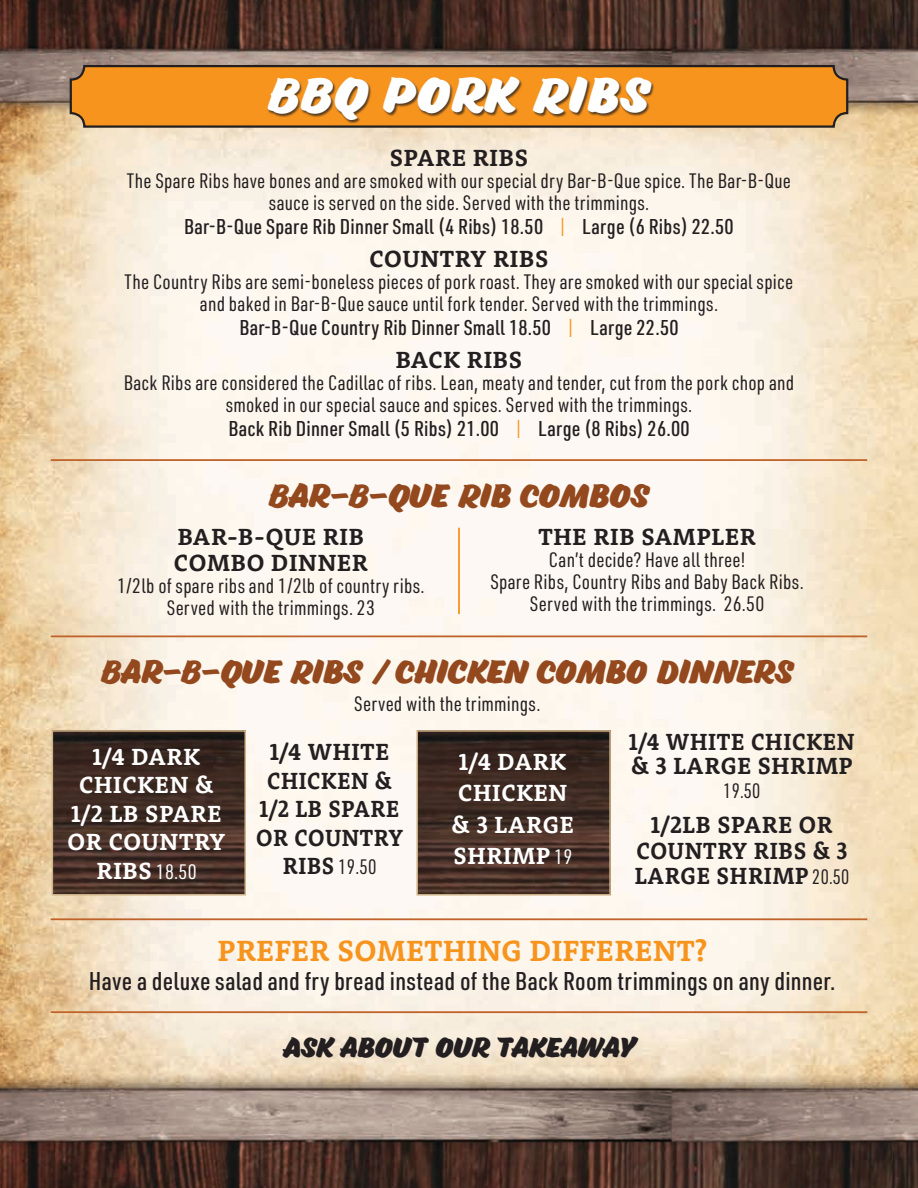
<style>
.page{position:relative;width:918px;height:1188px;background:#fff}
.page>*{position:absolute;margin:0;border:0;box-sizing:border-box;transform-origin:0 0}
.t1{font:45px "Eds Market Bold Slant";letter-spacing:.05em;color:#fff;scale:1.1 1}
.t2{font:30px "Eds Market Bold Slant";letter-spacing:.025em;color:#93481d;scale:1.05 1}
.t3{font:700 30px "Rooney";letter-spacing:.02em;color:#f7941d}
.t4{font:25.5px "Eds Market Bold Slant";letter-spacing:.03em;color:#231f20;scale:1.05 1}
.t5{font:500 25.2px "URWDIN Cond";letter-spacing:.01em;color:#231f20;scale:1.04 1}
.t6{font:700 24px/28.5px "Rooney";letter-spacing:.03em;color:#231f20;text-align:center}
.t7{font:700 24px/28.5px "Rooney";letter-spacing:.03em;color:#fff;text-align:center}
.t8{font:700 24px/23.7px "Rooney";letter-spacing:.03em;color:#231f20;scale:.95 1}
.t9{font:500 21px "URWDIN Cond";letter-spacing:.01em;color:#231f20;scale:1.04 1}
.t10{font:20.4px/22px "URWDIN Cond";letter-spacing:.01em;color:#231f20;text-align:center;scale:1.04 1}
.t11{font:20.4px "URWDIN Cond";color:#fff;scale:1.04 1}
.t12{font:20.4px "URWDIN Cond";letter-spacing:.01em;color:#231f20}
.t13{font:20.4px "URWDIN Cond";letter-spacing:.01em;color:#231f20;scale:.95 1}
.s1{font-weight:400;font-size:20.4px;color:#f7941d}
.s2{font-family:"Rooney";font-weight:700;font-size:24px}
.s3{font-family:"URWDIN Cond";font-weight:400;font-size:20.4px}
</style>
<div class="page">
<img style="left:0;top:0;width:918px;height:1188px">
<div style="left:71px;top:66px;width:776px;height:61px;background:#f7941d;border-radius:14px"></div>
<div style="left:70px;top:65px;width:778px;height:63px;border:2px solid #231f20;border-radius:14px"></div>
<div style="left:267px;top:77px;width:387px;height:47px;background:#231f20;opacity:.75"></div>
<hr style="left:51px;top:918px;width:816px;height:2px;background:#c0632a">
<hr style="left:51px;top:1011px;width:816px;height:2px;background:#c0632a">
<img style="left:55px;top:733px;width:188px;height:160px">
<div style="left:52px;top:730px;width:194px;height:166px;border:2px solid #d1b58a"></div>
<img style="left:419px;top:733px;width:189px;height:160px">
<div style="left:416px;top:730px;width:195px;height:166px;border:2px solid #d1b58a"></div>
<hr style="left:51px;top:459px;width:816px;height:2px;background:#c0632a">
<hr style="left:51px;top:635px;width:816px;height:2px;background:#c0632a">
<hr style="left:458px;top:528px;width:2px;height:86px;background:#f7941d">
<h1 class="t1" style="left:269px;top:70px;width:347px">BBQ PORK RIBS</h1>
<p class="t6" style="left:390px;top:142px;width:140px">SPARE RIBS</p>
<p class="t10" style="left:127px;top:169px;width:640px">The Spare Ribs have bones and are smoked with our special dry Bar-B-Que spice. The Bar-B-Que sauce is served on the side. Served with the trimmings.</p>
<p class="t9" style="left:184px;top:212px;width:530px">Bar-B-Que Spare Rib Dinner Small (4 Ribs) 18.50 <span class="s1">|</span> Large (6 Ribs) 22.50</p>
<p class="t6" style="left:370px;top:244px;width:180px">COUNTRY RIBS</p>
<p class="t10" style="left:125px;top:270px;width:644px">The Country Ribs are semi-boneless pieces of pork roast. They are smoked with our special spice and baked in Bar-B-Que sauce until fork tender. Served with the trimmings.</p>
<p class="t9" style="left:239px;top:313px;width:424px">Bar-B-Que Country Rib Dinner Small 18.50 <span class="s1">|</span> Large 22.50</p>
<p class="t6" style="left:396px;top:345px;width:128px">BACK RIBS</p>
<p class="t10" style="left:124px;top:371px;width:646px">Back Ribs are considered the Cadillac of ribs. Lean, meaty and tender, cut from the pork chop and smoked in our special sauce and spices. Served with the trimmings.</p>
<p class="t9" style="left:228px;top:415px;width:445px">Back Rib Dinner Small (5 Ribs) 21.00 <span class="s1">|</span> Large (8 Ribs) 26.00</p>
<h2 class="t2" style="left:269px;top:479px;width:363px">BAR-B-QUE RIB COMBOS</h2>
<p class="t6" style="left:174px;top:524px;width:195px;line-height:25.5px;text-align:left">BAR-B-QUE RIB<br>COMBO DINNER</p>
<p class="t10" style="left:117px;top:574px;width:297px">1/2lb of spare ribs and 1/2lb of country ribs.<br>Served with the trimmings. 23</p>
<p class="t6" style="left:538px;top:522px;width:219px">THE RIB SAMPLER</p>
<p class="t10" style="left:490px;top:549px;width:303px">Can’t decide? Have all three!<br>Spare Ribs, Country Ribs and Baby Back Ribs.<br>Served with the trimmings. 26.50</p>
<h2 class="t2" style="left:102px;top:655px;width:660px">BAR-B-QUE RIBS / CHICKEN COMBO DINNERS</h2>
<p class="t10" style="left:354px;top:692px;width:181px">Served with the trimmings.</p>
<p class="t7" style="left:67px;top:741px;width:160px">1/4 DARK<br>CHICKEN &amp;<br>1/2 LB SPARE<br>OR COUNTRY</p>
<p class="t11" style="left:97px;top:858px;width:98px"><span class="s2">RIBS</span> 18.50</p>
<p class="t8" style="left:629px;top:729px;width:239px">1/4 WHITE CHICKEN &amp; 3 LARGE SHRIMP</p>
<p class="t13" style="left:723px;top:777px;width:41px">19.50</p>
<p class="t6" style="left:635px;top:811px;width:216px;line-height:25.5px">1/2LB SPARE OR<br>COUNTRY RIBS &amp; 3<br>LARGE SHRIMP <span class="s3">20.50</span></p>
<p class="t6" style="left:256px;top:737px;width:148px">1/4 WHITE<br>CHICKEN &amp;<br>1/2 LB SPARE<br>OR COUNTRY</p>
<p class="t12" style="left:283px;top:854px;width:95px"><span class="s2">RIBS</span> 19.50</p>
<p class="t7" style="left:451px;top:745px;width:124px;line-height:31.5px">1/4 DARK<br>CHICKEN &amp; 3 LARGE<br>SHRIMP <span class="s3">19</span></p>
<h2 class="t3" style="left:218px;top:931px;width:491px">PREFER SOMETHING DIFFERENT?</h2>
<p class="t5" style="left:89px;top:964px;width:719px">Have a deluxe salad and fry bread instead of the Back Room trimmings on any dinner.</p>
<p class="t4" style="left:282px;top:1033px;width:338px">ASK ABOUT OUR TAKEAWAY</p>
</div>
